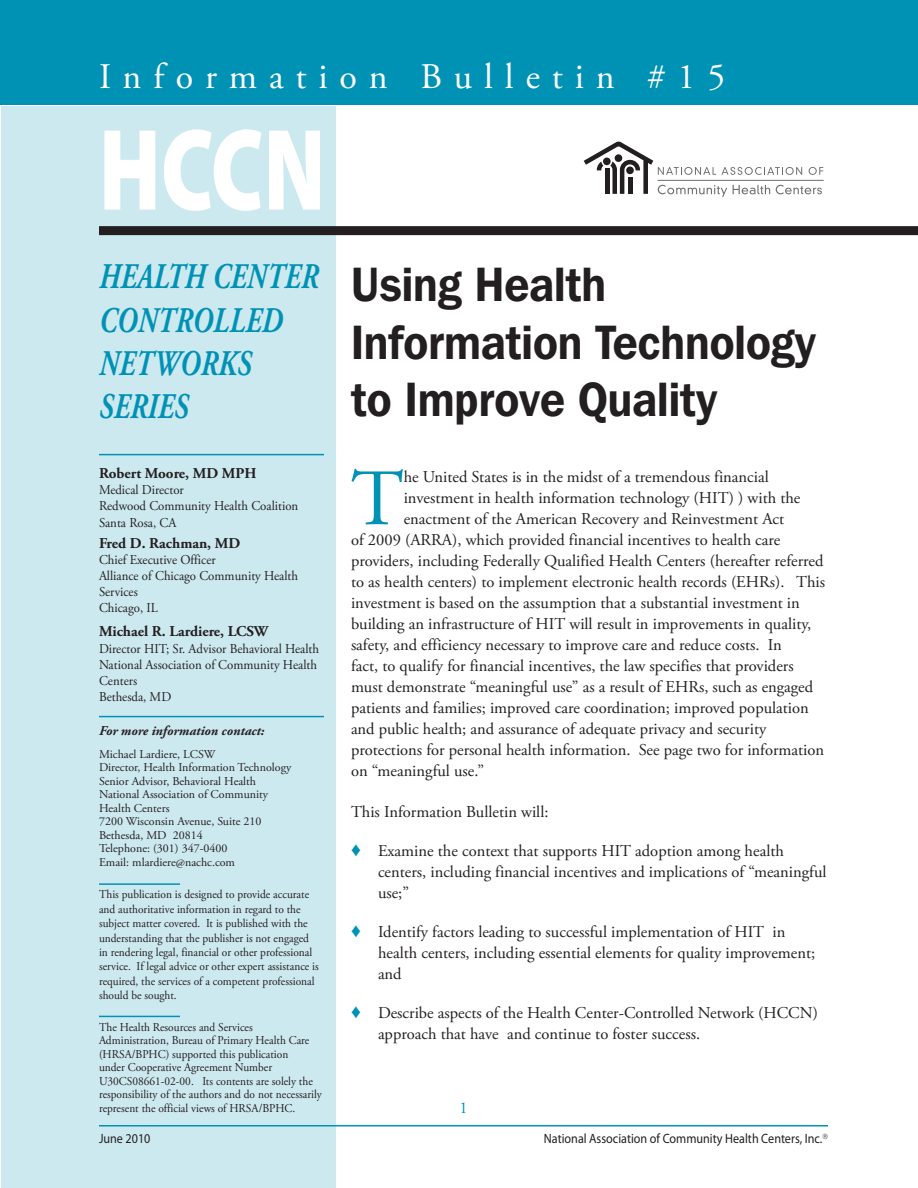
<style>
.page{position:relative;width:918px;height:1188px;background:#fff}
.page>*{position:absolute;margin:0;border:0;box-sizing:border-box;transform-origin:0 0}
.t1{font:900 117px "Myriad Pro";color:#fff;scale:.75 1}
.Body_text{font:79.8px "Adobe Garamond Pro";color:#0092b5}
.Body_text-2{font:600 48px/57.6px "Franklin Gothic IT Cby BT";color:#231f20;scale:.9 1}
.t2{font:italic 700 36px/43.2px "Adobe Garamond Pro";letter-spacing:.015em;color:#0092b5;scale:.75 1}
.t3{font:36px "Adobe Garamond Pro";letter-spacing:.33em;color:#fff}
.Body_text-3{font:16.5px "Adobe Garamond Pro";color:#231f20}
.Body_text_bul3{font:16.5px/21px "Adobe Garamond Pro";color:#231f20}
.t4{font:16.5px "Adobe Garamond Pro";color:#0092b5}
.Contact{font:700 15px "Adobe Garamond Pro";color:#231f20}
.Contact-2{font:13.5px/16.2px "Adobe Garamond Pro";color:#231f20;scale:.95 1}
.t5{font:13.5px "Myriad Pro";color:#231f20;scale:.9 1}
.t6{font:italic 700 13.5px "Adobe Garamond Pro";color:#231f20}
.HRSA_blurb{font:12px/14.4px "Adobe Garamond Pro";color:#231f20;scale:.95 1}
.Body_Text_2{font:12px/13.5px "Adobe Garamond Pro";color:#231f20;scale:.95 1}
.Contact-3{font:12px/13.5px "Adobe Garamond Pro";color:#231f20}
.s1{color:#0092b5}
</style>
<div class="page">
<div style="left:1px;top:106px;width:334px;height:1082px;background:#cde9f0"></div>
<div style="left:1px;top:0;width:917px;height:105px;background:#0092b5"></div>
<div style="left:99px;top:226px;width:819px;height:9px;background:#231f20"></div>
<hr style="left:99px;top:883px;width:81px;height:2px;background:#0092b5">
<hr style="left:99px;top:1016px;width:81px;height:1px;background:#0092b5">
<hr style="left:99px;top:454px;width:225px;height:1px;background:#0092b5">
<svg style="left:584px;top:142px;width:239px;height:55px"></svg>
<hr style="left:658px;top:180px;width:166px;height:1px;background:#6c6d70">
<hr style="left:99px;top:716px;width:225px;height:1px;background:#0092b5">
<hr style="left:99px;top:1125px;width:729px;height:1px;background:#0092b5">
<p class="t3" style="left:99px;top:55px;width:628px">Information Bulletin #15</p>
<p class="t1" style="left:99px;top:92px;width:303px">HCCN</p>
<p class="t2" style="left:99px;top:256px;width:293px">HEALTH CENTER<br>CONTROLLED<br>NETWORKS<br>Series</p>
<p class="Contact" style="left:99px;top:465px;width:159px">Robert Moore, MD MPH</p>
<p class="Contact-2" style="left:99px;top:482px;width:91px">Medical Director</p>
<p class="Contact-2" style="left:99px;top:499px;width:211px">Redwood Community Health Coalition</p>
<p class="Contact-2" style="left:99px;top:515px;width:83px">Santa Rosa, CA</p>
<p class="Contact" style="left:99px;top:534px;width:143px">Fred D. Rachman, MD</p>
<p class="Contact-2" style="left:99px;top:552px;width:124px">Chief Executive Officer</p>
<p class="Contact-2" style="left:99px;top:568px;width:211px">Alliance of Chicago Community Health<br>Services</p>
<p class="Contact-2" style="left:99px;top:601px;width:64px">Chicago, IL</p>
<p class="Contact" style="left:99px;top:623px;width:171px">Michael R. Lardiere, LCSW</p>
<p class="Contact-2" style="left:99px;top:641px;width:233px">Director HIT; Sr. Advisor Behavioral Health</p>
<p class="Contact-2" style="left:99px;top:657px;width:231px">National Association of Community Health<br>Centers</p>
<p class="Contact-2" style="left:99px;top:689px;width:78px">Bethesda, MD</p>
<p class="t6" style="left:99px;top:723px;width:167px">For more information contact:</p>
<p class="Contact-3" style="left:99px;top:748px;width:118px">Michael Lardiere, LCSW</p>
<p class="Contact-3" style="left:99px;top:761px;width:194px">Director, Health Information Technology</p>
<p class="Contact-3" style="left:99px;top:775px;width:159px">Senior Advisor, Behavioral Health</p>
<p class="Contact-3" style="left:99px;top:788px;width:171px">National Association of Community<br>Health Centers</p>
<p class="Contact-3" style="left:99px;top:815px;width:164px">7200 Wisconsin Avenue, Suite 210</p>
<p class="Contact-3" style="left:99px;top:829px;width:105px">Bethesda, MD 20814</p>
<p class="Contact-3" style="left:99px;top:842px;width:130px">Telephone: (301) 347-0400</p>
<p class="Contact-3" style="left:99px;top:856px;width:138px">Email: mlardiere@nachc.com</p>
<p class="HRSA_blurb" style="left:99px;top:888px;width:233px">This publication is designed to provide accurate and authoritative information in regard to the subject matter covered. It is published with the understanding that the publisher is not engaged in rendering legal, financial or other professional service. If legal advice or other expert assistance is required, the services of a competent professional should be sought.</p>
<p class="Body_Text_2" style="left:99px;top:1021px;width:236px">The Health Resources and Services Administration, Bureau of Primary Health Care (HRSA/BPHC) supported this publication<br>under Cooperative Agreement Number U30CS08661-02-00. Its contents are solely the responsibility of the authors and do not necessarily represent the official views of HRSA/BPHC.</p>
<p class="Body_text-2" style="left:351px;top:254px;width:518px">Using Health<br>Information Technology to Improve Quality</p>
<p class="Body_text" style="left:351px;top:451px;width:54px">T</p>
<p class="Body_text-3" style="left:404px;top:467px;width:367px">he United States is in the midst of a tremendous financial</p>
<p class="Body_text-3" style="left:404px;top:488px;width:398px">investment in health information technology (HIT) ) with the</p>
<p class="Body_text-3" style="left:404px;top:509px;width:382px">enactment of the American Recovery and Reinvestment Act</p>
<p class="Body_text-3" style="left:351px;top:530px;width:431px">of 2009 (ARRA), which provided financial incentives to health care</p>
<p class="Body_text-3" style="left:351px;top:551px;width:474px">providers, including Federally Qualified Health Centers (hereafter referred</p>
<p class="Body_text-3" style="left:351px;top:572px;width:476px">to as health centers) to implement electronic health records (EHRs). This</p>
<p class="Body_text-3" style="left:351px;top:593px;width:450px">investment is based on the assumption that a substantial investment in</p>
<p class="Body_text-3" style="left:351px;top:614px;width:462px">building an infrastructure of HIT will result in improvements in quality,</p>
<p class="Body_text-3" style="left:351px;top:635px;width:432px">safety, and efficiency necessary to improve care and reduce costs. In</p>
<p class="Body_text-3" style="left:351px;top:656px;width:444px">fact, to qualify for financial incentives, the law specifies that providers</p>
<p class="Body_text-3" style="left:351px;top:677px;width:464px">must demonstrate “meaningful use” as a result of EHRs, such as engaged</p>
<p class="Body_text-3" style="left:351px;top:698px;width:459px">patients and families; improved care coordination; improved population</p>
<p class="Body_text-3" style="left:351px;top:719px;width:417px">and public health; and assurance of adequate privacy and security</p>
<p class="Body_text-3" style="left:351px;top:740px;width:475px">protections for personal health information. See page two for information</p>
<p class="Body_text-3" style="left:351px;top:761px;width:135px">on “meaningful use.”</p>
<p class="Body_text-3" style="left:351px;top:802px;width:199px">This Information Bulletin will:</p>
<p class="Body_text_bul3" style="left:378px;top:841px;width:450px;text-indent:-27px"><span class="s1">♦</span> Examine the context that supports HIT adoption among health centers, including financial incentives and implications of “meaningful use;”</p>
<p class="Body_text_bul3" style="left:378px;top:922px;width:439px;text-indent:-27px"><span class="s1">♦</span> Identify factors leading to successful implementation of HIT in health centers, including essential elements for quality improvement; and</p>
<p class="Body_text_bul3" style="left:378px;top:1003px;width:442px;text-indent:-27px"><span class="s1">♦</span> Describe aspects of the Health Center-Controlled Network (HCCN) approach that have and continue to foster success.</p>
<p class="t4" style="left:459px;top:1097px;width:10px">1</p>
<p class="t5" style="left:99px;top:1130px;width:59px">June 2010</p>
<p class="t5" style="left:544px;top:1130px;width:317px">National Association of Community Health Centers, Inc.➔</p>
</div>
